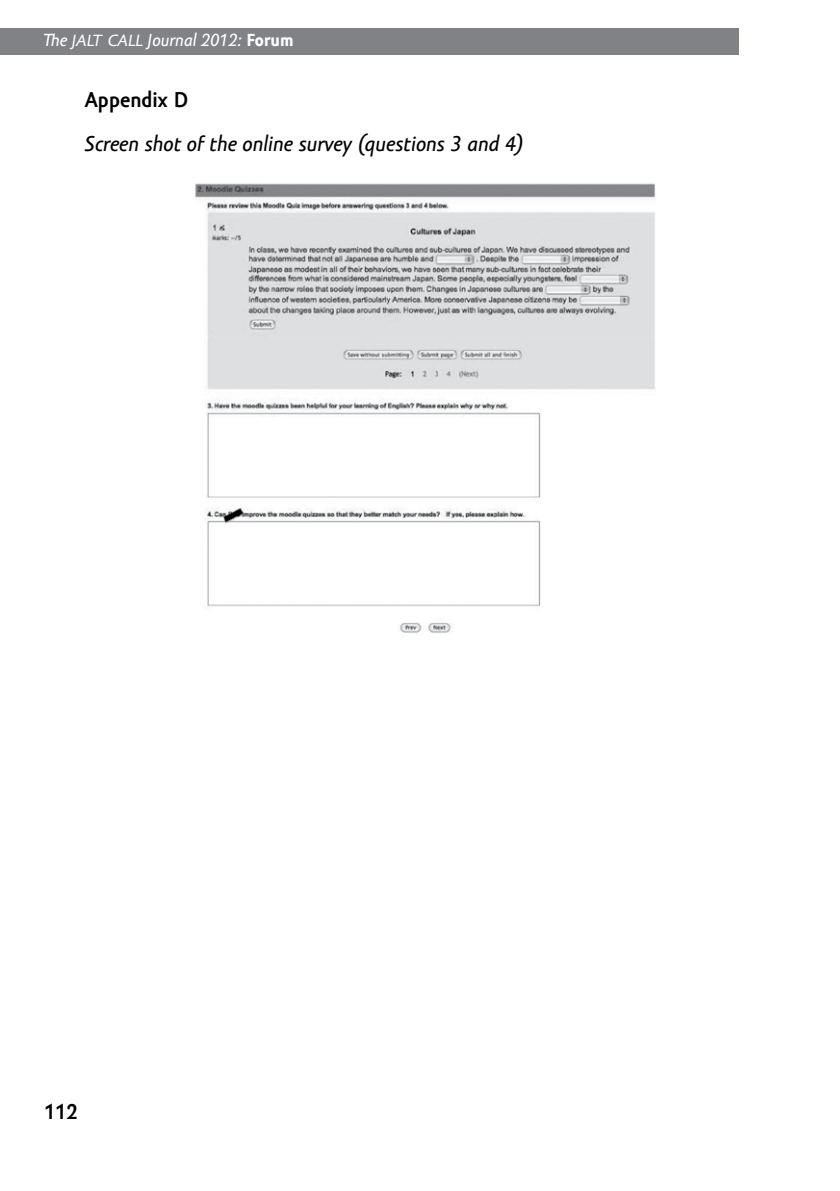
<style>
.page{position:relative;width:840px;height:1191px;background:#fff}
.page>*{position:absolute;margin:0;border:0;box-sizing:border-box;transform-origin:0 0}
.t1{font:italic 22px "Amor Sans Text Pro";color:#000}
.t2{font:700 22px "Amor Sans Pro";color:#000}
.t3{font:italic 18px "Amor Sans Text Pro";color:#fff}
.s1{font-family:"Amor Sans Pro";font-size:24px}
.s2{font-weight:700;font-style:normal}
</style>
<div class="page">
<div style="left:0;top:28px;width:839px;height:27px;background:#808285"></div>
<img style="left:195px;top:183px;width:460px;height:450px">
<div style="left:739px;top:0;width:100px;height:75px;background:#fff"></div>
<p class="t3" style="left:44px;top:31px;width:251px">The <span class="s1">jalt call</span> Journal 2012: <span class="s2">Forum</span></p>
<p class="t2" style="left:85px;top:87px;width:105px">Appendix D</p>
<p class="t1" style="left:85px;top:132px;width:439px">Screen shot of the online survey (questions 3 and 4)</p>
<p class="t2" style="left:44px;top:1099px;width:35px">112</p>
</div>
